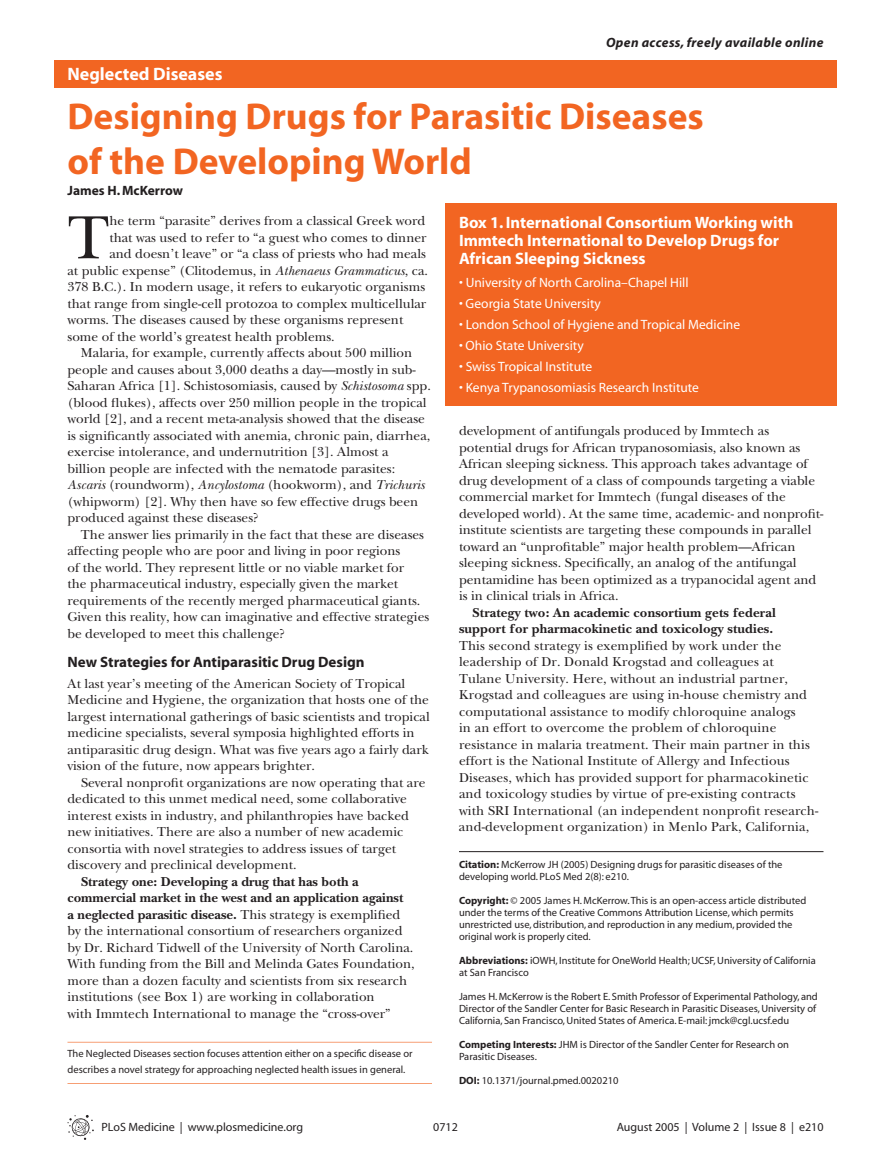
<style>
.page{position:relative;width:891px;height:1175px;background:#fff}
.page>*{position:absolute;margin:0;border:0;box-sizing:border-box;transform-origin:0 0}
.t1{font:500 63.45px "PLB Iserif";color:#231f20}
.t2{font:700 37.5px/45px "Myriad";color:#f26522}
.t3{font:700 18px "Myriad";color:#fff}
.t4{font:700 16.5px/18px "Myriad";color:#fff}
.t5{font:700 15px "Myriad";color:#231f20}
.t6{font:500 13.5px/16.5px "PLB Iserif";color:#231f20}
.t7{font:13.5px "Myriad";color:#fff}
.t8{font:700 13.5px/16.5px "PLB Iserif";letter-spacing:.01em;color:#231f20;text-align:right}
.t9{font:italic 500 13.5px "PLB Iserif";color:#231f20}
.t10{font:italic 700 13.5px "Myriad";letter-spacing:.025em;color:#231f20}
.t11{font:700 13.5px "Myriad";color:#231f20}
.t12{font:12px "Myriad";color:#231f20}
.t13{font:10.5px/12px "Myriad";color:#231f20}
.s1{font-style:italic}
.s2{font-style:normal}
.s3{font-weight:700}
</style>
<div class="page">
<svg style="left:68px;top:1115px;width:26px;height:24px"></svg>
<div style="left:54px;top:61px;width:783px;height:27px;background:#f26522"></div>
<hr style="left:459px;top:851px;width:365px;height:1px;background:#231f20">
<div style="left:446px;top:202px;width:391px;height:203px;background:#f26522"></div>
<hr style="left:67px;top:1041px;width:365px;height:1px;background:#f26522">
<hr style="left:67px;top:1083px;width:365px;height:1px;background:#f26522">
<h3 class="t3" style="left:68px;top:67px;width:157px">Neglected Diseases</h3>
<p class="t10" style="left:606px;top:37px;width:219px">Open access, freely available online</p>
<h2 class="t2" style="left:68px;top:97px;width:638px">Designing Drugs for Parasitic Diseases of the Developing World</h2>
<p class="t11" style="left:68px;top:186px;width:117px">James H. McKerrow</p>
<h1 class="t1" style="left:68px;top:211px;width:43px">T</h1>
<p class="t6" style="left:109px;top:214px;width:317px">he term “parasite” derives from a classical Greek word</p>
<p class="t6" style="left:109px;top:230px;width:319px">that was used to refer to “a guest who comes to dinner</p>
<p class="t6" style="left:109px;top:247px;width:318px">and doesn’t leave” or “a class of priests who had meals</p>
<p class="t6" style="left:67px;top:263px;width:362px">at public expense” (Clitodemus, in <span class="s1">Athenaeus Grammaticus</span>, ca.</p>
<p class="t6" style="left:67px;top:279px;width:359px">378 B.C.). In modern usage, it refers to eukaryotic organisms</p>
<p class="t6" style="left:67px;top:296px;width:360px">that range from single-cell protozoa to complex multicellular</p>
<p class="t6" style="left:67px;top:312px;width:337px">worms. The diseases caused by these organisms represent</p>
<p class="t6" style="left:67px;top:329px;width:269px">some of the world’s greatest health problems.</p>
<p class="t6" style="left:81px;top:345px;width:333px">Malaria, for example, currently affects about 500 million</p>
<p class="t6" style="left:67px;top:362px;width:350px">people and causes about 3,000 deaths a day—mostly in sub-</p>
<p class="t6" style="left:67px;top:378px;width:365px">Saharan Africa [1]. Schistosomiasis, caused by <span class="s1">Schistosoma</span> spp.</p>
<p class="t6" style="left:67px;top:395px;width:361px">(blood flukes), affects over 250 million people in the tropical</p>
<p class="t6" style="left:67px;top:411px;width:359px">world [2], and a recent meta-analysis showed that the disease</p>
<p class="t6" style="left:67px;top:428px;width:364px">is significantly associated with anemia, chronic pain, diarrhea,</p>
<p class="t6" style="left:67px;top:444px;width:323px">exercise intolerance, and undernutrition [3]. Almost a</p>
<p class="t6" style="left:67px;top:461px;width:329px">billion people are infected with the nematode parasites:</p>
<p class="t9" style="left:67px;top:480px;width:359px">Ascaris <span class="s2">(roundworm),</span> Ancylostoma <span class="s2">(hookworm), and</span> Trichuris</p>
<p class="t6" style="left:67px;top:494px;width:352px">(whipworm) [2]. Why then have so few effective drugs been</p>
<p class="t6" style="left:67px;top:510px;width:193px">produced against these diseases?</p>
<p class="t6" style="left:81px;top:527px;width:345px">The answer lies primarily in the fact that these are diseases</p>
<p class="t6" style="left:67px;top:543px;width:334px">affecting people who are poor and living in poor regions</p>
<p class="t6" style="left:67px;top:560px;width:338px">of the world. They represent little or no viable market for</p>
<p class="t6" style="left:67px;top:576px;width:332px">the pharmaceutical industry, especially given the market</p>
<p class="t6" style="left:67px;top:593px;width:354px">requirements of the recently merged pharmaceutical giants.</p>
<p class="t6" style="left:67px;top:609px;width:363px">Given this reality, how can imaginative and effective strategies</p>
<p class="t6" style="left:67px;top:626px;width:219px">be developed to meet this challenge?</p>
<p class="t5" style="left:68px;top:656px;width:299px">New Strategies for Antiparasitic Drug Design</p>
<p class="t6" style="left:68px;top:676px;width:364px">At last year’s meeting of the American Society of Tropical Medicine and Hygiene, the organization that hosts one of the largest international gatherings of basic scientists and tropical medicine specialists, several symposia highlighted efforts in antiparasitic drug design. What was five years ago a fairly dark vision of the future, now appears brighter.</p>
<p class="t6" style="left:68px;top:775px;width:360px;text-indent:14px">Several nonprofit organizations are now operating that are dedicated to this unmet medical need, some collaborative interest exists in industry, and philanthropies have backed new initiatives. There are also a number of new academic consortia with novel strategies to address issues of target discovery and preclinical development.</p>
<p class="t6" style="left:68px;top:874px;width:349px;text-indent:14px"><span class="s3">Strategy one: Developing a drug that has both a commercial market in the west and an application against<br>a neglected parasitic disease.</span> This strategy is exemplified by the international consortium of researchers organized by Dr. Richard Tidwell of the University of North Carolina.<br>With funding from the Bill and Melinda Gates Foundation, more than a dozen faculty and scientists from six research institutions (see Box 1) are working in collaboration<br>with Immtech International to manage the “cross-over”</p>
<p class="t13" style="left:68px;top:1046px;width:347px;line-height:16.5px">The Neglected Diseases section focuses attention either on a specific disease or describes a novel strategy for approaching neglected health issues in general.</p>
<p class="t4" style="left:459px;top:215px;width:336px">Box 1. International Consortium Working with<br>Immtech International to Develop Drugs for<br>African Sleeping Sickness</p>
<p class="t7" style="left:459px;top:277px;width:231px">• University of North Carolina–Chapel Hill</p>
<p class="t7" style="left:459px;top:298px;width:143px">• Georgia State University</p>
<p class="t7" style="left:459px;top:319px;width:283px">• London School of Hygiene and Tropical Medicine</p>
<p class="t7" style="left:459px;top:340px;width:126px">• Ohio State University</p>
<p class="t7" style="left:459px;top:361px;width:135px">• Swiss Tropical Institute</p>
<p class="t7" style="left:459px;top:382px;width:242px">• Kenya Trypanosomiasis Research Institute</p>
<p class="t6" style="left:459px;top:423px;width:366px">development of antifungals produced by Immtech as potential drugs for African trypanosomiasis, also known as African sleeping sickness. This approach takes advantage of drug development of a class of compounds targeting a viable commercial market for Immtech (fungal diseases of the developed world). At the same time, academic- and nonprofit&shy;institute scientists are targeting these compounds in parallel toward an “unprofitable” major health problem—African sleeping sickness. Specifically, an analog of the antifungal pentamidine has been optimized as a trypanocidal agent and is in clinical trials in Africa.</p>
<p class="t8" style="left:459px;top:606px;width:318px">Strategy two: An academic consortium gets federal support for pharmacokinetic and toxicology studies.</p>
<p class="t6" style="left:459px;top:638px;width:361px">This second strategy is exemplified by work under the leadership of Dr. Donald Krogstad and colleagues at Tulane University. Here, without an industrial partner, Krogstad and colleagues are using in-house chemistry and computational assistance to modify chloroquine analogs<br>in an effort to overcome the problem of chloroquine resistance in malaria treatment. Their main partner in this effort is the National Institute of Allergy and Infectious Diseases, which has provided support for pharmacokinetic and toxicology studies by virtue of pre-existing contracts with SRI International (an independent nonprofit research&shy;and-development organization) in Menlo Park, California,</p>
<p class="t13" style="left:459px;top:859px;width:325px"><span class="s3">Citation:</span> McKerrow JH (2005) Designing drugs for parasitic diseases of the developing world. PLoS Med 2(8): e210.</p>
<p class="t13" style="left:459px;top:895px;width:349px"><span class="s3">Copyright:</span> © 2005 James H. McKerrow. This is an open-access article distributed under the terms of the Creative Commons Attribution License, which permits unrestricted use, distribution, and reproduction in any medium, provided the original work is properly cited.</p>
<p class="t13" style="left:459px;top:955px;width:358px"><span class="s3">Abbreviations:</span> iOWH, Institute for OneWorld Health; UCSF, University of California at San Francisco</p>
<p class="t13" style="left:459px;top:991px;width:360px">James H. McKerrow is the Robert E. Smith Professor of Experimental Pathology, and<br>Director of the Sandler Center for Basic Research in Parasitic Diseases, University of<br>California, San Francisco, United States of America. E-mail: jmck@cgl.ucsf.edu</p>
<p class="t13" style="left:459px;top:1039px;width:331px"><span class="s3">Competing Interests:</span> JHM is Director of the Sandler Center for Research on<br>Parasitic Diseases.</p>
<p class="t13" style="left:459px;top:1075px;width:161px"><span class="s3">DOI:</span> 10.1371/journal.pmed.0020210</p>
<p class="t12" style="left:102px;top:1122px;width:203px">PLoS Medicine | www.plosmedicine.org</p>
<p class="t12" style="left:433px;top:1122px;width:26px">0712</p>
<p class="t12" style="left:617px;top:1122px;width:208px">August 2005 | Volume 2 | Issue 8 | e210</p>
</div>
